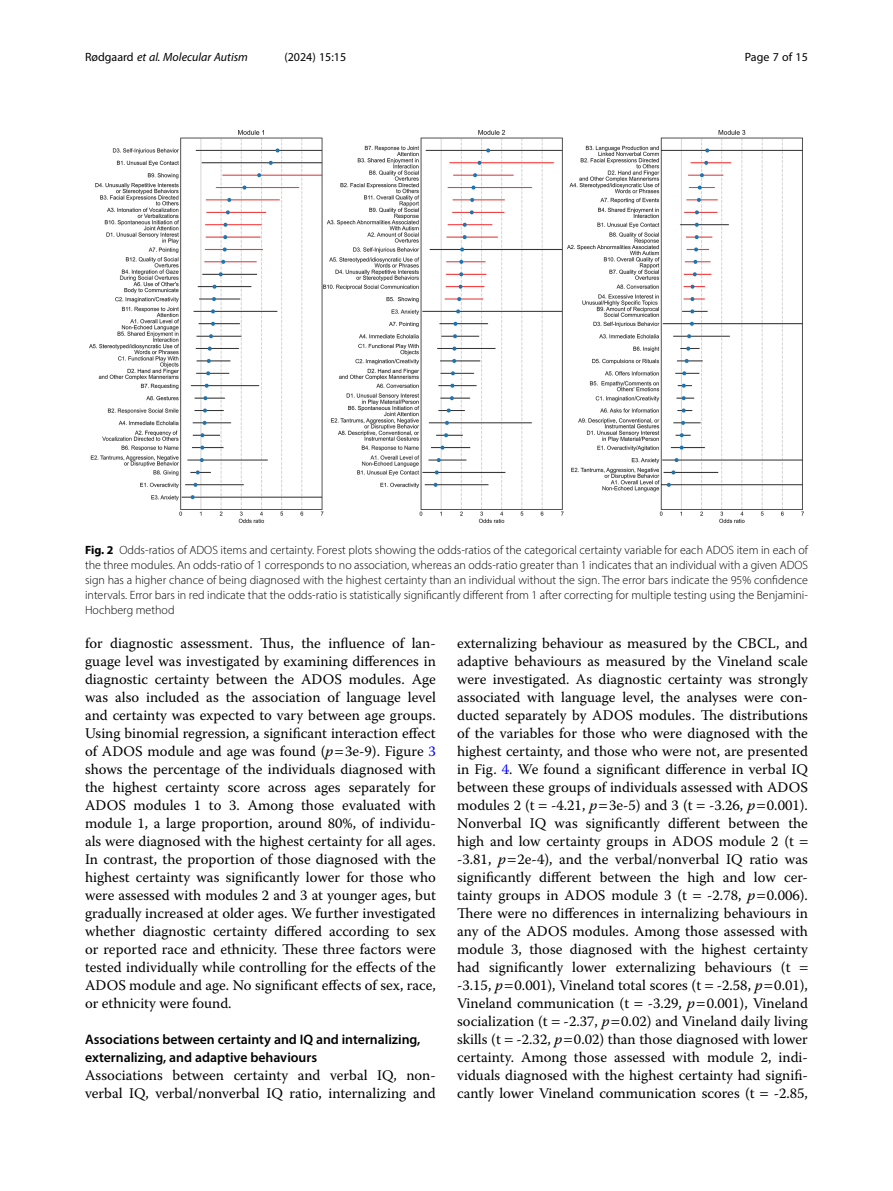
<style>
.page{position:relative;width:893px;height:1191px;background:#fff}
.page>*{position:absolute;margin:0;border:0;box-sizing:border-box;transform-origin:0 0}
.Body_Text{font:14.7px/18px "Warnock Pro";color:#000}
.Head_2{font:600 13.8px/18px "Myriad Pro";color:#000}
.Figure_Caption{font:300 12px/15px "Myriad Pro";color:#000;text-align:justify}
.t1{font:italic 12px "Myriad Pro";color:#000}
.t2{font:12px "Myriad Pro";color:#000}
.s1{font-style:normal}
.s2{font-weight:700}
.s3{font-style:italic}
.s4{color:#00f}
</style>
<div class="page">
<img style="left:89px;top:129px;width:715px;height:394px">
<p class="t1" style="left:85px;top:50px;width:164px"><span class="s1">Rødgaard</span> et al. Molecular Autism</p>
<p class="t2" style="left:284px;top:50px;width:63px">(2024) 15:15</p>
<p class="t2" style="left:745px;top:50px;width:65px">Page 7 of 15</p>
<p class="Figure_Caption" style="left:85px;top:542px;width:724px"><span class="s2">Fig. 2</span> Odds-ratios of ADOS items and certainty. Forest plots showing the odds-ratios of the categorical certainty variable for each ADOS item in each of the three modules. An odds-ratio of 1 corresponds to no association, whereas an odds-ratio greater than 1 indicates that an individual with a given ADOS sign has a higher chance of being diagnosed with the highest certainty than an individual without the sign. The error bars indicate the 95% confidence intervals. Error bars in red indicate that the odds-ratio is statistically significantly different from 1 after correcting for multiple testing using the Benjamini-Hochberg method</p>
<p class="Body_Text" style="left:85px;top:634px;width:352px;text-align:justify">for diagnostic assessment. Thus, the influence of lan&shy;guage level was investigated by examining differences in diagnostic certainty between the ADOS modules. Age was also included as the association of language level and certainty was expected to vary between age groups.<br>Using binomial regression, a significant interaction effect of ADOS module and age was found (<span class="s3">p</span> 3e-9). Figure <span class="s4">3 </span>shows the percentage of the individuals diagnosed with the highest certainty score across ages separately for ADOS modules 1 to 3. Among those evaluated with module 1, a large proportion, around 80%, of individu&shy;als were diagnosed with the highest certainty for all ages.<br>In contrast, the proportion of those diagnosed with the highest certainty was significantly lower for those who were assessed with modules 2 and 3 at younger ages, but gradually increased at older ages. We further investigated whether diagnostic certainty differed according to sex or reported race and ethnicity. These three factors were tested individually while controlling for the effects of the ADOS module and age. No significant effects of sex, race, or ethnicity were found.</p>
<p class="Head_2" style="left:85px;top:1030px;width:337px">Associations between certainty and IQ and internalizing, externalizing, and adaptive behaviours</p>
<p class="Body_Text" style="left:85px;top:1066px;width:352px">Associations between certainty and verbal IQ, non&shy;verbal IQ, verbal/nonverbal IQ ratio, internalizing and</p>
<p class="Body_Text" style="left:457px;top:634px;width:352px">externalizing behaviour as measured by the CBCL, and adaptive behaviours as measured by the Vineland scale were investigated. As diagnostic certainty was strongly associated with language level, the analyses were con&shy;ducted separately by ADOS modules. The distributions of the variables for those who were diagnosed with the highest certainty, and those who were not, are presented in Fig. <span class="s4">4</span>. We found a significant difference in verbal IQ between these groups of individuals assessed with ADOS modules 2 (t -4.21, <span class="s3">p</span> 3e-5) and 3 (t -3.26, <span class="s3">p</span> 0.001).<br>Nonverbal IQ was significantly different between the high and low certainty groups in ADOS module 2 (t -3.81, <span class="s3">p</span> 2e-4), and the verbal/nonverbal IQ ratio was significantly different between the high and low cer&shy;tainty groups in ADOS module 3 (t</p>
<p class="Body_Text" style="left:457px;top:886px;width:352px;text-indent:250px">-2.78, <span class="s3">p</span> 0.006).<br>There were no differences in internalizing behaviours in any of the ADOS modules. Among those assessed with module 3, those diagnosed with the highest certainty had significantly lower externalizing behaviours (t -3.15, <span class="s3">p</span> 0.001), Vineland total scores (t -2.58, <span class="s3">p</span> 0.01), Vineland communication (t</p>
<p class="Body_Text" style="left:457px;top:994px;width:352px;text-align:justify;text-indent:191px">-3.29, <span class="s3">p</span> 0.001), Vineland socialization (t -2.37, <span class="s3">p</span> 0.02) and Vineland daily living skills (t -2.32, <span class="s3">p</span> 0.02) than those diagnosed with lower certainty. Among those assessed with module 2, indi&shy;viduals diagnosed with the highest certainty had signifi&shy;cantly lower Vineland communication scores (t</p>
<p class="Body_Text" style="left:774px;top:1084px;width:36px">-2.85,</p>
</div>
